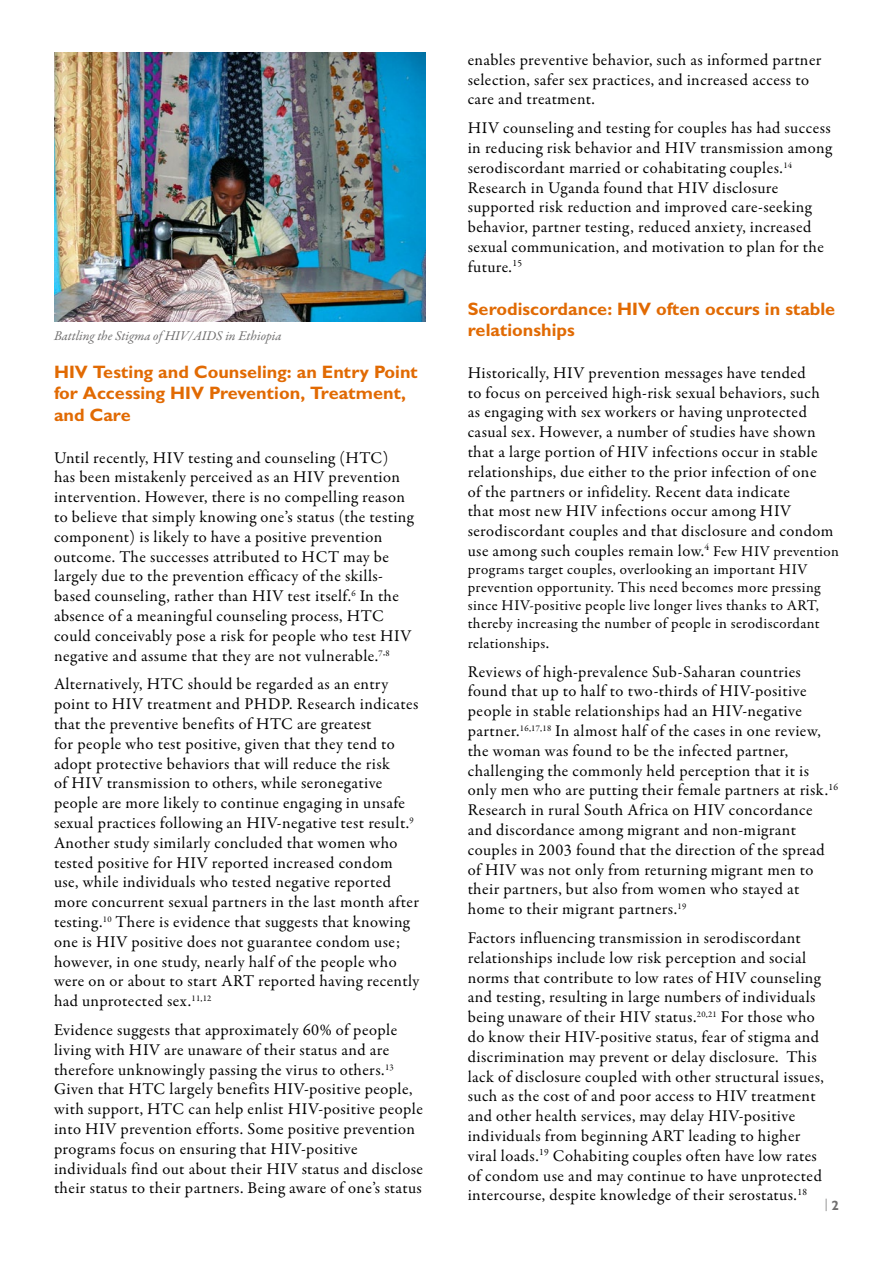
<style>
.page{position:relative;width:893px;height:1263px;background:#fff}
.page>*{position:absolute;margin:0;border:0;box-sizing:border-box;transform-origin:0 0}
.t1{font:700 18px/21.6px "Gill Sans MT Pro";color:#e16a03}
.t2{font:16.5px/19.8px "Garamond Premr Pro";letter-spacing:.025em;color:#000}
.t3{font:15px/18px "Garamond Premr Pro";letter-spacing:.03em;color:#000}
.t4{font:italic 13.5px "Garamond Premr Pro";color:#706f6f}
.t5{font:300 13.5px "Gill Sans MT Pro";color:#706f6f}
.s1{font-size:15px}
.s2{font-size:16.5px}
.s3{font-weight:700}
</style>
<div class="page">
<img style="left:54px;top:53px;width:371px;height:269px">
<p class="t4" style="left:54px;top:327px;width:229px">Battling the Stigma of HIV/AIDS in Ethiopia</p>
<p class="t1" style="left:54px;top:360px;width:365px">HIV Testing and Counseling: an Entry Point for Accessing HIV Prevention, Treatment, and Care</p>
<p class="t2" style="left:54px;top:448px;width:361px">Until recently, HIV testing and counseling (HTC) has been mistakenly perceived as an HIV prevention intervention. However, there is no compelling reason to believe that simply knowing one’s status (the testing component) is likely to have a positive prevention outcome. The successes attributed to HCT may be largely due to the prevention efficacy of the skills&shy;based counseling, rather than HIV test itself.<sup>6</sup> In the absence of a meaningful counseling process, HTC could conceivably pose a risk for people who test HIV negative and assume that they are not vulnerable.<sup>7</sup><sup>,</sup><sup>8</sup></p>
<p class="t2" style="left:54px;top:675px;width:367px">Alternatively, HTC should be regarded as an entry point to HIV treatment and PHDP. Research indicates that the preventive benefits of HTC are greatest<br>for people who test positive, given that they tend to adopt protective behaviors that will reduce the risk<br>of HIV transmission to others, while seronegative people are more likely to continue engaging in unsafe sexual practices following an HIV-negative test result.<sup>9<br></sup>Another study similarly concluded that women who tested positive for HIV reported increased condom use, while individuals who tested negative reported more concurrent sexual partners in the last month after testing.<sup>10</sup> There is evidence that suggests that knowing one is HIV positive does not guarantee condom use; however, in one study, nearly half of the people who were on or about to start ART reported having recently had unprotected sex.<sup>11</sup><sup>,</sup><sup>12</sup></p>
<p class="t2" style="left:54px;top:1020px;width:371px">Evidence suggests that approximately 60% of people living with HIV are unaware of their status and are therefore unknowingly passing the virus to others.<sup>13<br></sup>Given that HTC largely benefits HIV-positive people, with support, HTC can help enlist HIV-positive people into HIV prevention efforts. Some positive prevention programs focus on ensuring that HIV-positive individuals find out about their HIV status and disclose their status to their partners. Being aware of one’s status</p>
<p class="t2" style="left:468px;top:50px;width:355px">enables preventive behavior, such as informed partner selection, safer sex practices, and increased access to care and treatment.</p>
<p class="t2" style="left:468px;top:118px;width:366px">HIV counseling and testing for couples has had success in reducing risk behavior and HIV transmission among serodiscordant married or cohabitating couples.<sup>14<br></sup>Research in Uganda found that HIV disclosure supported risk reduction and improved care-seeking behavior, partner testing, reduced anxiety, increased sexual communication, and motivation to plan for the future.<sup>15</sup></p>
<p class="t1" style="left:468px;top:297px;width:369px">Serodiscordance: HIV often occurs in stable relationships</p>
<p class="t2" style="left:468px;top:363px;width:373px">Historically, HIV prevention messages have tended<br>to focus on perceived high-risk sexual behaviors, such<br>as engaging with sex workers or having unprotected casual sex. However, a number of studies have shown that a large portion of HIV infections occur in stable relationships, due either to the prior infection of one<br>of the partners or infidelity. Recent data indicate<br>that most new HIV infections occur among HIV serodiscordant couples and that disclosure and condom use among such couples remain low.<sup>4</sup> <span class="s1">Few HIV prevention</span></p>
<p class="t3" style="left:468px;top:561px;width:354px">programs target couples, overlooking an important HIV prevention opportunity. This need becomes more pressing since HIV-positive people live longer lives thanks to ART, thereby increasing the number of people in serodiscordant</p>
<p class="t3" style="left:468px;top:634px;width:83px">relationships<span class="s2">.</span></p>
<p class="t2" style="left:468px;top:662px;width:372px">Reviews of high-prevalence Sub-Saharan countries found that up to half to two-thirds of HIV-positive people in stable relationships had an HIV-negative partner.<sup>16</sup><sup>,</sup><sup>17</sup><sup>,</sup><sup>18</sup> In almost half of the cases in one review, the woman was found to be the infected partner, challenging the commonly held perception that it is only men who are putting their female partners at risk.<sup>16<br></sup>Research in rural South Africa on HIV concordance and discordance among migrant and non-migrant couples in 2003 found that the direction of the spread of HIV was not only from returning migrant men to their partners, but also from women who stayed at home to their migrant partners.<sup>19</sup></p>
<p class="t2" style="left:468px;top:928px;width:358px">Factors influencing transmission in serodiscordant relationships include low risk perception and social norms that contribute to low rates of HIV counseling and testing, resulting in large numbers of individuals being unaware of their HIV status.<sup>20</sup><sup>,</sup><sup>21</sup> For those who do know their HIV-positive status, fear of stigma and discrimination may prevent or delay disclosure. This lack of disclosure coupled with other structural issues, such as the cost of and poor access to HIV treatment and other health services, may delay HIV-positive individuals from beginning ART leading to higher viral loads.<sup>19</sup> Cohabiting couples often have low rates of condom use and may continue to have unprotected intercourse, despite knowledge of their serostatus.<sup>18</sup></p>
<p class="t5" style="left:825px;top:1196px;width:16px">| <span class="s3">2</span></p>
</div>
